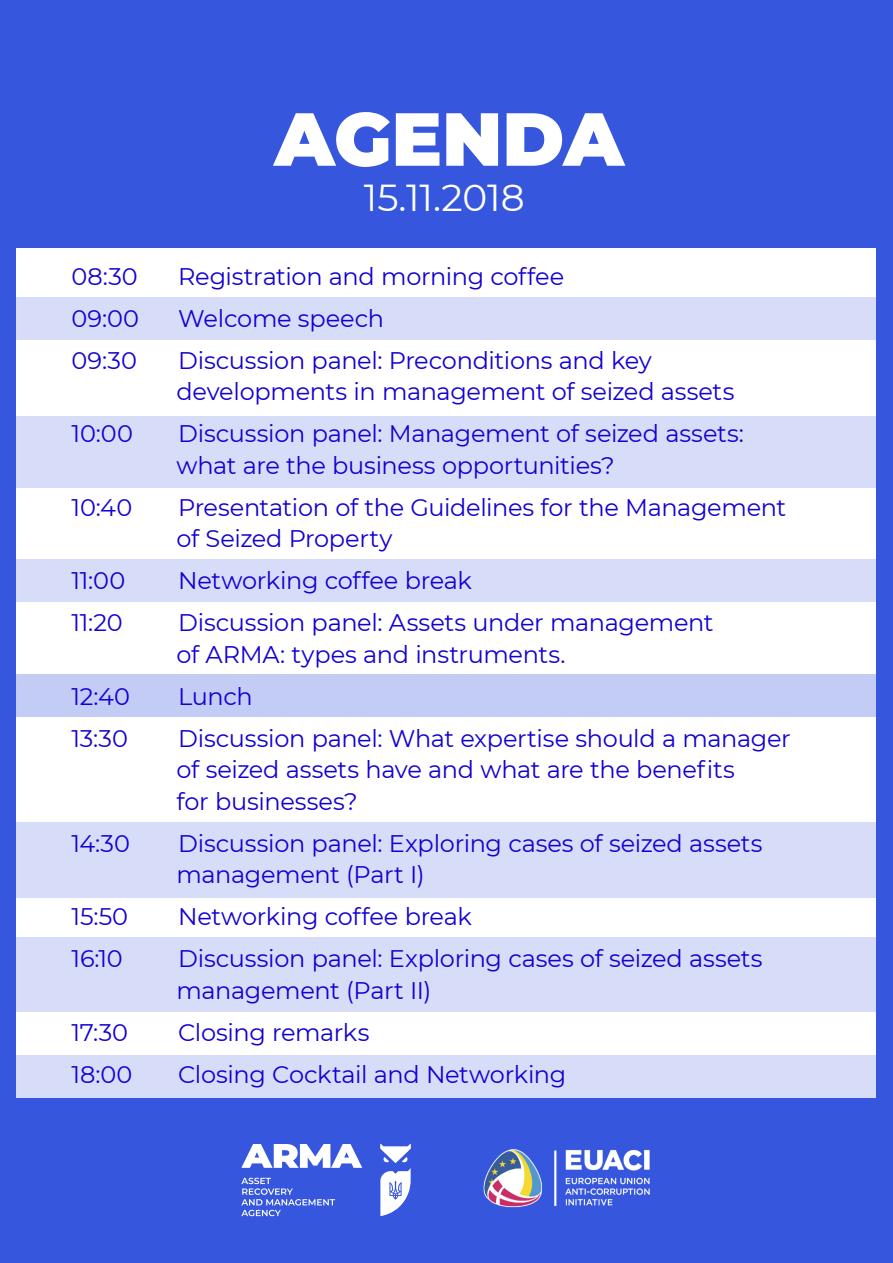
<style>
.page{position:relative;width:893px;height:1263px;background:#3656dd}
.page>*{position:absolute;margin:0;border:0;box-sizing:border-box;transform-origin:0 0}
.t1{font:900 75px "Montserrat";color:#fff}
.t2{font:37.5px "Montserrat";color:#fff}
.t3{font:24px/31.5px "Montserrat";letter-spacing:-.01em;color:#1300d2}
</style>
<div class="page">
<div style="left:17px;top:248px;width:859px;height:849px;background:#fff"></div>
<div style="left:17px;top:298px;width:859px;height:42px;background:#d7ddf8"></div>
<div style="left:17px;top:559px;width:859px;height:43px;background:#d7ddf8"></div>
<div style="left:17px;top:674px;width:859px;height:43px;background:#c3ccf5"></div>
<div style="left:17px;top:416px;width:859px;height:72px;background:#d7ddf8"></div>
<div style="left:17px;top:822px;width:859px;height:75px;background:#d7ddf8"></div>
<div style="left:17px;top:1055px;width:859px;height:42px;background:#d7ddf8"></div>
<div style="left:17px;top:938px;width:859px;height:74px;background:#d7ddf8"></div>
<svg style="left:241px;top:1144px;width:121px;height:24px"></svg>
<svg style="left:241px;top:1178px;width:94px;height:38px"></svg>
<svg style="left:380px;top:1144px;width:31px;height:72px"></svg>
<img style="left:483px;top:1149px;width:167px;height:59px">
<h1 class="t1" style="left:274px;top:83px;width:351px">AGENDA</h1>
<h2 class="t2" style="left:364px;top:172px;width:162px">15.11.2018</h2>
<p class="t3" style="left:72px;top:260px;width:68px">08:30</p>
<p class="t3" style="left:178px;top:260px;width:388px">Registration and morning coffee</p>
<p class="t3" style="left:72px;top:302px;width:69px">09:00</p>
<p class="t3" style="left:178px;top:302px;width:207px">Welcome speech</p>
<p class="t3" style="left:72px;top:344px;width:67px">09:30</p>
<p class="t3" style="left:177px;top:344px;width:559px">Discussion panel: Preconditions and key developments in management of seized assets</p>
<p class="t3" style="left:72px;top:417px;width:63px">10:00</p>
<p class="t3" style="left:177px;top:417px;width:569px">Discussion panel: Management of seized assets: what are the business opportunities?</p>
<p class="t3" style="left:72px;top:491px;width:62px">10:40</p>
<p class="t3" style="left:177px;top:491px;width:611px">Presentation of the Guidelines for the Management of Seized Property</p>
<p class="t3" style="left:72px;top:564px;width:55px">11:00</p>
<p class="t3" style="left:178px;top:564px;width:295px">Networking coffee break</p>
<p class="t3" style="left:72px;top:606px;width:53px">11:20</p>
<p class="t3" style="left:177px;top:606px;width:538px">Discussion panel: Assets under management of ARMA: types and instruments.</p>
<p class="t3" style="left:72px;top:680px;width:60px">12:40</p>
<p class="t3" style="left:178px;top:680px;width:76px">Lunch</p>
<p class="t3" style="left:72px;top:722px;width:58px">13:30</p>
<p class="t3" style="left:177px;top:722px;width:616px">Discussion panel: What expertise should a manager of seized assets have and what are the benefits<br>for businesses?</p>
<p class="t3" style="left:72px;top:827px;width:60px">14:30</p>
<p class="t3" style="left:177px;top:827px;width:588px">Discussion panel: Exploring cases of seized assets management (Part I)</p>
<p class="t3" style="left:72px;top:900px;width:58px">15:50</p>
<p class="t3" style="left:178px;top:900px;width:295px">Networking coffee break</p>
<p class="t3" style="left:72px;top:942px;width:53px">16:10</p>
<p class="t3" style="left:177px;top:942px;width:588px">Discussion panel: Exploring cases of seized assets management (Part II)</p>
<p class="t3" style="left:72px;top:1016px;width:58px">17:30</p>
<p class="t3" style="left:178px;top:1016px;width:193px">Closing remarks</p>
<p class="t3" style="left:72px;top:1058px;width:62px">18:00</p>
<p class="t3" style="left:178px;top:1058px;width:390px">Closing Cocktail and Networking</p>
</div>
